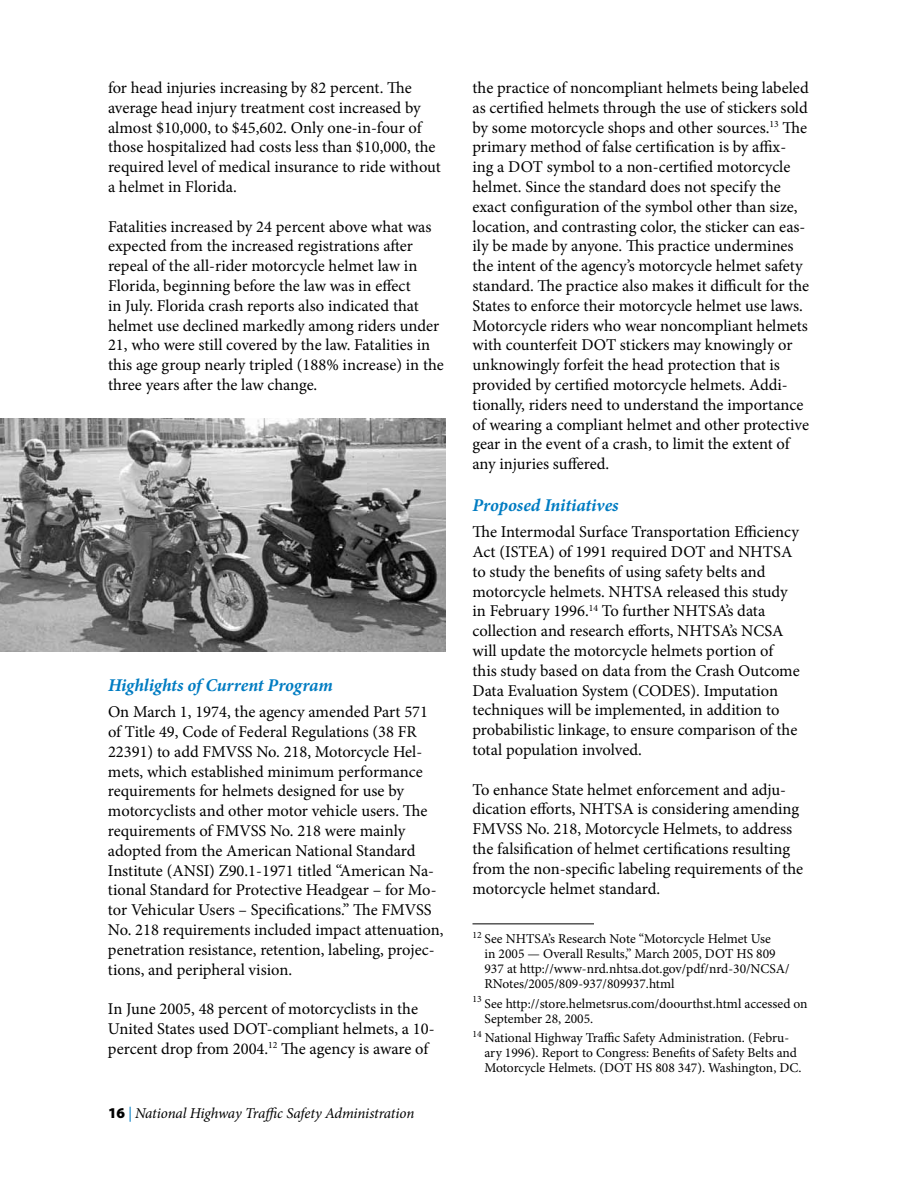
<style>
.page{position:relative;width:918px;height:1188px;background:#fff}
.page>*{position:absolute;margin:0;border:0;box-sizing:border-box;transform-origin:0 0}
.t1{font:italic 700 18px "Minion Pro";letter-spacing:-.005em;color:#007cc2}
.t2{font:16.5px/19.8px "Minion Pro";color:#000}
.t3{font:italic 15px "Minion Pro";letter-spacing:-.01em;color:#000}
.t4{font:13.5px/15px "Minion Pro";color:#000}
.s1{font-family:"Myriad Pro";font-weight:900;font-style:normal}
.s2{font-family:"Myriad Pro";font-style:normal;color:#007cc2}
</style>
<div class="page">
<img style="left:0;top:418px;width:446px;height:233px">
<hr style="left:472px;top:924px;width:122px;height:1px;background:#000">
<p class="t2" style="left:108px;top:78px;width:334px">for head injuries increasing by 82 percent. The average head injury treatment cost increased by almost $10,000, to $45,602. Only one-in-four of those hospitalized had costs less than $10,000, the required level of medical insurance to ride without a helmet in Florida.</p>
<p class="t2" style="left:108px;top:217px;width:337px">Fatalities increased by 24 percent above what was expected from the increased registrations after repeal of the all-rider motorcycle helmet law in Florida, beginning before the law was in effect<br>in July. Florida crash reports also indicated that helmet use declined markedly among riders under 21, who were still covered by the law. Fatalities in this age group nearly tripled (188% increase) in the three years after the law change.</p>
<p class="t1" style="left:108px;top:672px;width:226px">Highlights of Current Program</p>
<p class="t2" style="left:108px;top:702px;width:337px">On March 1, 1974, the agency amended Part 571 of Title 49, Code of Federal Regulations (38 FR 22391) to add FMVSS No. 218, Motorcycle Hel&shy;mets, which established minimum performance requirements for helmets designed for use by motorcyclists and other motor vehicle users. The requirements of FMVSS No. 218 were mainly adopted from the American National Standard Institute (ANSI) Z90.1-1971 titled “American Na&shy;tional Standard for Protective Headgear – for Mo&shy;tor Vehicular Users – Specifications.” The FMVSS No. 218 requirements included impact attenuation, penetration resistance, retention, labeling, projec&shy;tions, and peripheral vision.</p>
<p class="t2" style="left:108px;top:999px;width:328px">In June 2005, 48 percent of motorcyclists in the<br>United States used DOT-compliant helmets, a 10- percent drop from 2004.<sup>12</sup> The agency is aware of</p>
<p class="t3" style="left:108px;top:1103px;width:308px"><span class="s1">16</span> <span class="s2">|</span> National Highway Traffic Safety Administration</p>
<p class="t2" style="left:472px;top:78px;width:338px">the practice of noncompliant helmets being labeled as certified helmets through the use of stickers sold by some motorcycle shops and other sources.<sup>13</sup> The primary method of false certification is by affix&shy;ing a DOT symbol to a non-certified motorcycle helmet. Since the standard does not specify the exact configuration of the symbol other than size, location, and contrasting color, the sticker can eas&shy;ily be made by anyone. This practice undermines the intent of the agency’s motorcycle helmet safety standard. The practice also makes it difficult for the States to enforce their motorcycle helmet use laws.<br>Motorcycle riders who wear noncompliant helmets with counterfeit DOT stickers may knowingly or unknowingly forfeit the head protection that is provided by certified motorcycle helmets. Addi&shy;tionally, riders need to understand the importance of wearing a compliant helmet and other protective gear in the event of a crash, to limit the extent of any injuries suffered.</p>
<p class="t1" style="left:472px;top:492px;width:148px">Proposed Initiatives</p>
<p class="t2" style="left:472px;top:522px;width:329px">The Intermodal Surface Transportation Efficiency Act (ISTEA) of 1991 required DOT and NHTSA to study the benefits of using safety belts and motorcycle helmets. NHTSA released this study in February 1996.<sup>14</sup> To further NHTSA’s data collection and research efforts, NHTSA’s NCSA will update the motorcycle helmets portion of this study based on data from the Crash Outcome Data Evaluation System (CODES). Imputation techniques will be implemented, in addition to probabilistic linkage, to ensure comparison of the total population involved.</p>
<p class="t2" style="left:472px;top:779px;width:332px">To enhance State helmet enforcement and adju&shy;dication efforts, NHTSA is considering amending FMVSS No. 218, Motorcycle Helmets, to address the falsification of helmet certifications resulting from the non-specific labeling requirements of the motorcycle helmet standard.</p>
<p class="t4" style="left:484px;top:932px;width:307px;text-indent:-12px"><sup>12</sup> See NHTSA’s Research Note “Motorcycle Helmet Use<br>in 2005 — Overall Results,” March 2005, DOT HS 809<br>937 at http://www-nrd.nhtsa.dot.gov/pdf/nrd-30/NCSA/ RNotes/2005/809-937/809937.html</p>
<p class="t4" style="left:485px;top:996px;width:325px;text-indent:-12px"><sup>13</sup> See http://store.helmetsrus.com/doourthst.html accessed on<br>September 28, 2005.</p>
<p class="t4" style="left:484px;top:1030px;width:319px;text-indent:-12px"><sup>14</sup> National Highway Traffic Safety Administration. (Febru&shy;ary 1996). Report to Congress: Benefits of Safety Belts and<br>Motorcycle Helmets. (DOT HS 808 347). Washington, DC.</p>
</div>
